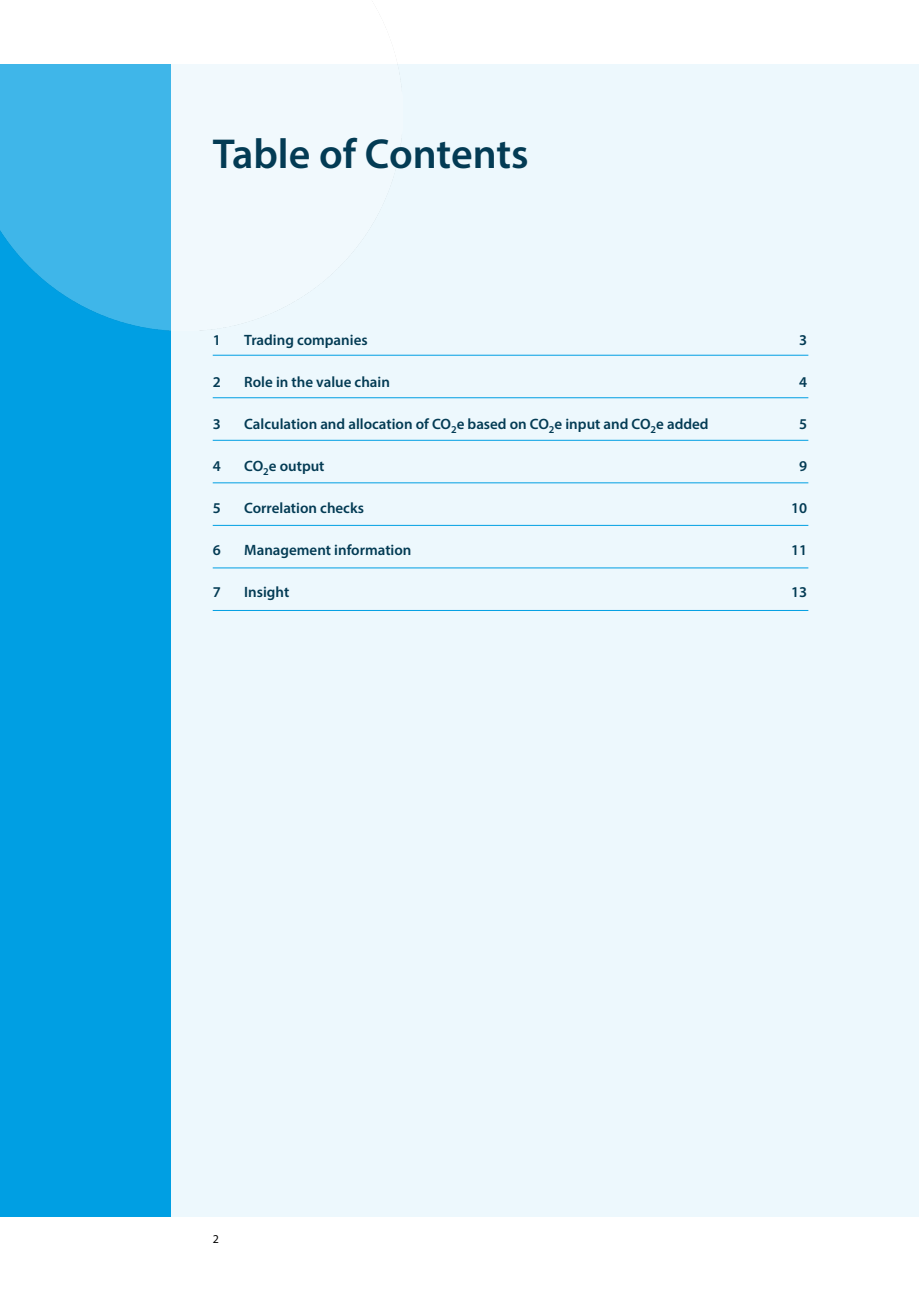
<style>
.page{position:relative;width:919px;height:1289px;background:#fff}
.page>*{position:absolute;margin:0;border:0;box-sizing:border-box;transform-origin:0 0}
.t1{font:600 42px "Myriad Pro";color:#033b54}
.t2{font:600 15px "Myriad Pro";color:#033b54}
.t3{font:12px "Myriad Pro";color:#000}
</style>
<div class="page">
<div style="left:170px;top:64px;width:748px;height:1152px;background:#edf8fd"></div>
<div style="left:0;top:64px;width:170px;height:1152px;background:#009fe3"></div>
<img style="left:0;top:64px;width:401px;height:266px">
<hr style="left:213px;top:355px;width:595px;height:1px;background:#009fe3">
<hr style="left:213px;top:397px;width:595px;height:1px;background:#009fe3">
<hr style="left:213px;top:440px;width:595px;height:1px;background:#009fe3">
<hr style="left:213px;top:482px;width:595px;height:1px;background:#009fe3">
<hr style="left:213px;top:525px;width:595px;height:1px;background:#009fe3">
<hr style="left:213px;top:567px;width:595px;height:1px;background:#009fe3">
<hr style="left:213px;top:610px;width:595px;height:1px;background:#009fe3">
<h1 class="t1" style="left:213px;top:127px;width:317px">Table of Contents</h1>
<p class="t2" style="left:213px;top:330px;width:10px">1</p>
<p class="t2" style="left:244px;top:330px;width:125px">Trading companies</p>
<p class="t2" style="left:799px;top:330px;width:10px">3</p>
<p class="t2" style="left:213px;top:372px;width:10px">2</p>
<p class="t2" style="left:244px;top:372px;width:147px">Role in the value chain</p>
<p class="t2" style="left:799px;top:372px;width:10px">4</p>
<p class="t2" style="left:213px;top:414px;width:10px">3</p>
<p class="t2" style="left:244px;top:414px;width:466px">Calculation and allocation of CO<sub>2</sub>e based on CO<sub>2</sub>e input and CO<sub>2</sub>e added</p>
<p class="t2" style="left:799px;top:414px;width:10px">5</p>
<p class="t2" style="left:213px;top:456px;width:10px">4</p>
<p class="t2" style="left:244px;top:456px;width:82px">CO<sub>2</sub>e output</p>
<p class="t2" style="left:799px;top:456px;width:10px">9</p>
<p class="t2" style="left:213px;top:498px;width:10px">5</p>
<p class="t2" style="left:244px;top:498px;width:121px">Correlation checks</p>
<p class="t2" style="left:791px;top:498px;width:18px">10</p>
<p class="t2" style="left:213px;top:540px;width:10px">6</p>
<p class="t2" style="left:244px;top:540px;width:169px">Management information</p>
<p class="t2" style="left:791px;top:540px;width:18px">11</p>
<p class="t2" style="left:213px;top:582px;width:10px">7</p>
<p class="t2" style="left:244px;top:582px;width:47px">Insight</p>
<p class="t2" style="left:791px;top:582px;width:18px">13</p>
<p class="t3" style="left:213px;top:1231px;width:8px">2</p>
</div>
